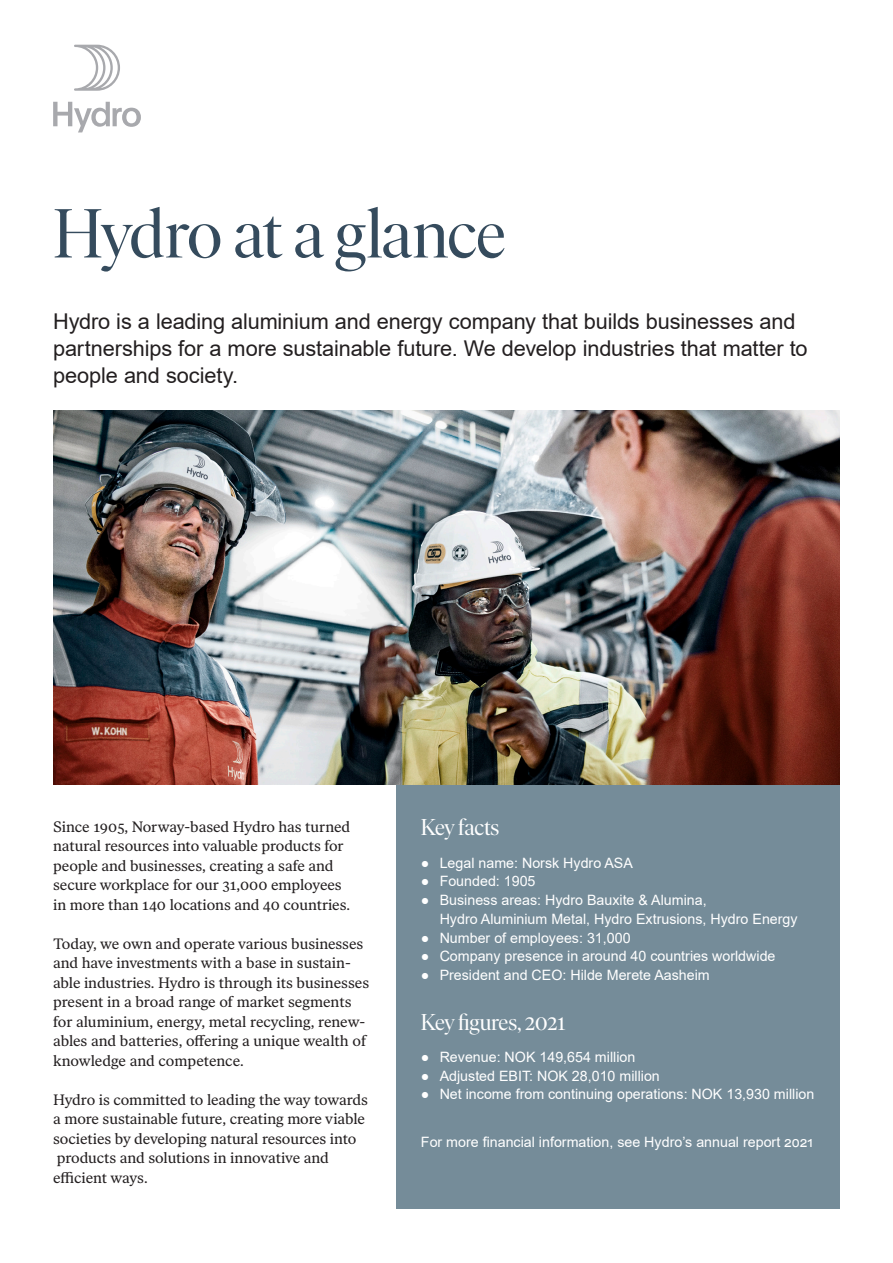
<style>
.page{position:relative;width:893px;height:1263px;background:#fff}
.page>*{position:absolute;margin:0;border:0;box-sizing:border-box;transform-origin:0 0}
.Large_Headline_-_Blu{font:69px "Ivar Display Hydro";letter-spacing:-.02em;color:#354b5d}
.Info{font:22.8px "Ivar Display Hydro";letter-spacing:-.005em;color:#fff}
.Intro{font:21.75px/27px "Arial";letter-spacing:-.005em;color:#231f20}
.Body_Copy{font:15px/19.5px "Ivar Text Hydro";letter-spacing:-.005em;color:#231f20}
.Info-2{font:14.25px/18.8px "Arial";color:#fff}
</style>
<div class="page">
<div style="left:396px;top:740px;width:444px;height:469px;background:#758c99"></div>
<img style="left:53px;top:411px;width:787px;height:373px">
<svg style="left:53px;top:102px;width:88px;height:30px"></svg>
<svg style="left:74px;top:45px;width:46px;height:46px"></svg>
<p class="Large_Headline_-_Blu" style="left:53px;top:197px;width:454px">Hydro at a glance</p>
<p class="Intro" style="left:53px;top:307px;width:756px">Hydro is a leading aluminium and energy company that builds businesses and partnerships for a more sustainable future. We develop industries that matter to people and society.</p>
<p class="Body_Copy" style="left:53px;top:817px;width:298px">Since 1905, Norway-based Hydro has turned natural resources into valuable products for people and businesses, creating a safe and secure workplace for our 31,000 employees in more than 140 locations and 40 countries.</p>
<p class="Body_Copy" style="left:53px;top:934px;width:317px">Today, we own and operate various businesses and have investments with a base in sustain&shy;able industries. Hydro is through its businesses present in a broad range of market segments for aluminium, energy, metal recycling, renew&shy;ables and batteries, offering a unique wealth of knowledge and competence.</p>
<p class="Body_Copy" style="left:53px;top:1090px;width:316px">Hydro is committed to leading the way towards a more sustainable future, creating more viable societies by developing natural resources into products and solutions in innovative and efficient ways.</p>
<p class="Info" style="left:421px;top:814px;width:80px">Key facts</p>
<p class="Info-2" style="left:421px;top:853px;width:213px">● Legal name: Norsk Hydro ASA</p>
<p class="Info-2" style="left:421px;top:872px;width:116px">● Founded: 1905</p>
<p class="Info-2" style="left:440px;top:891px;width:359px;text-indent:-19px">● Business areas: Hydro Bauxite &amp; Alumina,<br>Hydro Aluminium Metal, Hydro Extrusions, Hydro Energy</p>
<p class="Info-2" style="left:421px;top:928px;width:211px">● Number of employees: 31,000</p>
<p class="Info-2" style="left:421px;top:947px;width:356px">● Company presence in around 40 countries worldwide</p>
<p class="Info-2" style="left:421px;top:965px;width:290px">● President and CEO: Hilde Merete Aasheim</p>
<p class="Info" style="left:421px;top:1010px;width:146px">Key figures, 2021</p>
<p class="Info-2" style="left:421px;top:1047px;width:216px">● Revenue: NOK 149,654 million</p>
<p class="Info-2" style="left:421px;top:1066px;width:240px">● Adjusted EBIT: NOK 28,010 million</p>
<p class="Info-2" style="left:421px;top:1085px;width:395px">● Net income from continuing operations: NOK 13,930 million</p>
<p class="Info-2" style="left:421px;top:1132px;width:394px">For more financial information, see Hydro’s annual report 2021</p>
</div>
